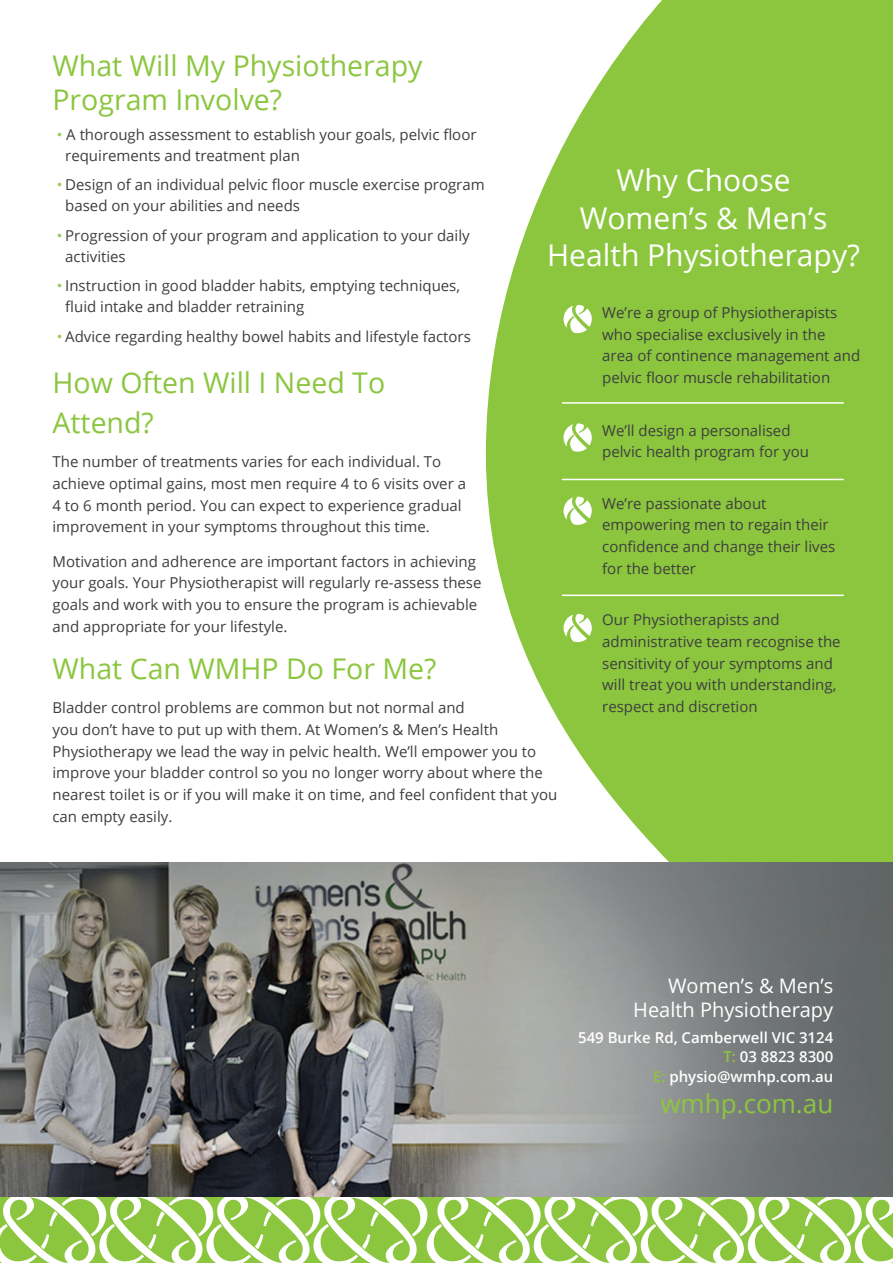
<style>
.page{position:relative;width:893px;height:1263px;background:#fff}
.page>*{position:absolute;margin:0;border:0;box-sizing:border-box;transform-origin:0 0}
.t1{font:30px/37.2px "Open Sans";color:#fff;text-align:center}
.t2{font:28.5px/34.2px "Open Sans";color:#8bc63e}
.t3{font:25.95px "Open Sans";color:#8bc63e}
.t4{font:19.95px/24px "Open Sans";color:#fff;text-align:right}
.t5{font:15px/21.6px "Open Sans";color:#3e3e3f}
.t6{font:600 15px/19.5px "Open Sans";color:#fff;text-align:right}
.s1{color:#96ca4e}
.s2{color:#8bc63e}
</style>
<div class="page">
<svg style="left:486px;top:0;width:407px;height:863px;fill:#8bc63e"></svg>
<img style="left:0;top:863px;width:893px;height:334px">
<svg style="left:0;top:1197px;width:893px;height:66px"></svg>
<svg style="left:563px;top:305px;width:29px;height:28px"></svg>
<svg style="left:563px;top:423px;width:29px;height:29px"></svg>
<svg style="left:563px;top:497px;width:29px;height:28px"></svg>
<svg style="left:563px;top:614px;width:29px;height:28px"></svg>
<hr style="left:562px;top:479px;width:282px;height:1px;background:#fff">
<hr style="left:562px;top:595px;width:282px;height:1px;background:#fff">
<hr style="left:562px;top:402px;width:282px;height:2px;background:#fff">
<h2 class="t2" style="left:52px;top:48px;width:372px">What Will My Physiotherapy<br>Program Involve?</h2>
<p class="t5" style="left:65px;top:123px;width:413px;line-height:21px;text-indent:-9px"><span class="s1">•</span> A thorough assessment to establish your goals, pelvic floor requirements and treatment plan</p>
<p class="t5" style="left:65px;top:174px;width:421px;line-height:21px;text-indent:-9px"><span class="s1">•</span> Design of an individual pelvic floor muscle exercise program based on your abilities and needs</p>
<p class="t5" style="left:65px;top:224px;width:406px;line-height:21px;text-indent:-9px"><span class="s1">•</span> Progression of your program and application to your daily activities</p>
<p class="t5" style="left:65px;top:275px;width:396px;line-height:21px;text-indent:-9px"><span class="s1">•</span> Instruction in good bladder habits, emptying techniques, fluid intake and bladder retraining</p>
<p class="t5" style="left:57px;top:325px;width:416px"><span class="s1">•</span> Advice regarding healthy bowel habits and lifestyle factors</p>
<h2 class="t2" style="left:52px;top:362px;width:334px;line-height:40.2px">How Often Will I Need To<br>Attend?</h2>
<p class="t5" style="left:52px;top:451px;width:415px">The number of treatments varies for each individual. To achieve optimal gains, most men require 4 to 6 visits over a 4 to 6 month period. You can expect to experience gradual improvement in your symptoms throughout this time.</p>
<p class="t5" style="left:52px;top:550px;width:431px">Motivation and adherence are important factors in achieving your goals. Your Physiotherapist will regularly re-assess these goals and work with you to ensure the program is achievable and appropriate for your lifestyle.</p>
<h2 class="t2" style="left:52px;top:651px;width:385px">What Can WMHP Do For Me?</h2>
<p class="t5" style="left:52px;top:696px;width:506px">Bladder control problems are common but not normal and<br>you don’t have to put up with them. At Women’s &amp; Men’s Health Physiotherapy we lead the way in pelvic health. We’ll empower you to improve your bladder control so you no longer worry about where the nearest toilet is or if you will make it on time, and feel confident that you can empty easily.</p>
<h1 class="t1" style="left:547px;top:161px;width:314px">Why Choose<br>Women’s &amp; Men’s<br>Health Physiotherapy?</h1>
<p class="t5" style="left:602px;top:301px;width:259px">We’re a group of Physiotherapists who specialise exclusively in the area of continence management and pelvic floor muscle rehabilitation</p>
<p class="t5" style="left:602px;top:419px;width:208px">We’ll design a personalised pelvic health program for you</p>
<p class="t5" style="left:602px;top:492px;width:235px">We’re passionate about empowering men to regain their confidence and change their lives for the better</p>
<p class="t5" style="left:602px;top:609px;width:240px">Our Physiotherapists and administrative team recognise the sensitivity of your symptoms and will treat you with understanding, respect and discretion</p>
<h3 class="t4" style="left:633px;top:974px;width:202px">Women’s &amp; Men’s<br>Health Physiotherapy</h3>
<p class="t6" style="left:578px;top:1027px;width:257px">549 Burke Rd, Camberwell VIC 3124<br><span class="s2">T:</span> 03 8823 8300<br><span class="s2">E:</span> physio@wmhp.com.au</p>
<h3 class="t3" style="left:660px;top:1086px;width:174px">wmhp.com.au</h3>
</div>
